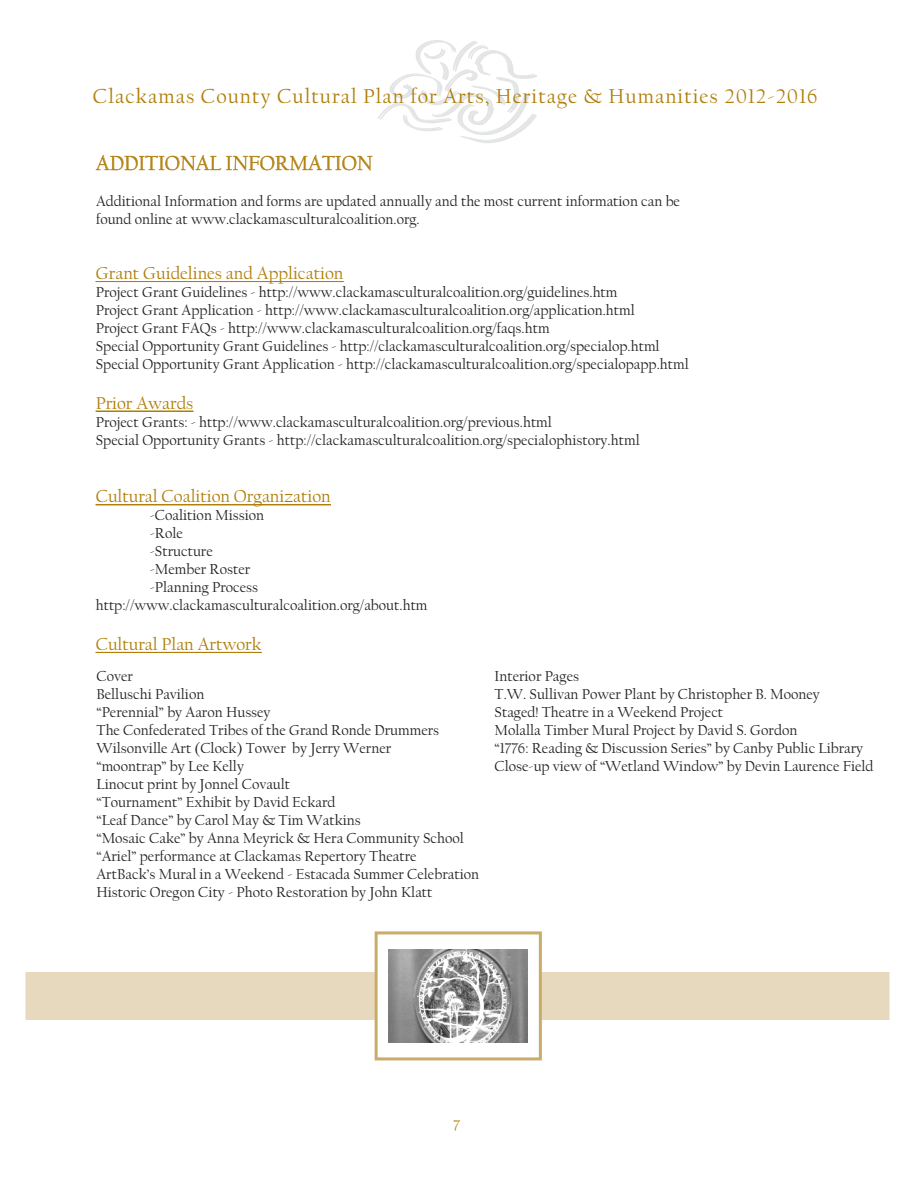
<style>
.page{position:relative;width:918px;height:1188px;background:#fff}
.page>*{position:absolute;margin:0;border:0;box-sizing:border-box;transform-origin:0 0}
.t1{font:21px "Californian FB";letter-spacing:.05em;color:#b07e09}
.t2{font:21px "Californian FB";color:#b07e09}
.t3{font:18px "Californian FB";color:#b07e09}
.t4{font:15px/18px "Californian FB";color:#231f20}
.t5{font:15px "Californian FB";color:#b07e09}
</style>
<div class="page">
<svg style="left:378px;top:40px;width:159px;height:103px"></svg>
<svg style="left:96px;top:155px;width:276px;height:16px"></svg>
<svg style="left:96px;top:281px;width:248px;height:1px"></svg>
<svg style="left:96px;top:411px;width:97px;height:1px"></svg>
<svg style="left:96px;top:504px;width:235px;height:1px"></svg>
<svg style="left:96px;top:652px;width:166px;height:1px"></svg>
<svg style="left:26px;top:931px;width:864px;height:129px"></svg>
<img style="left:388px;top:949px;width:140px;height:93px">
<h1 class="t1" style="left:93px;top:87px;width:726px">Clackamas County Cultural Plan for Arts, Heritage &amp; Humanities 2012-2016</h1>
<h1 class="t2" style="left:96px;top:154px;width:278px">ADDITIONAL INFORMATION</h1>
<p class="t4" style="left:96px;top:193px;width:586px">Additional Information and forms are updated annually and the most current information can be found online at www.clackamasculturalcoalition.org.</p>
<p class="t3" style="left:96px;top:266px;width:249px">Grant Guidelines and Application</p>
<p class="t4" style="left:96px;top:285px;width:595px">Project Grant Guidelines - http://www.clackamasculturalcoalition.org/guidelines.htm<br>Project Grant Application - http://www.clackamasculturalcoalition.org/application.html<br>Project Grant FAQs - http://www.clackamasculturalcoalition.org/faqs.htm<br>Special Opportunity Grant Guidelines - http://clackamasculturalcoalition.org/specialop.html Special Opportunity Grant Application - http://clackamasculturalcoalition.org/specialopapp.html</p>
<p class="t3" style="left:96px;top:395px;width:99px">Prior Awards</p>
<p class="t4" style="left:96px;top:414px;width:545px">Project Grants: - http://www.clackamasculturalcoalition.org/previous.html<br>Special Opportunity Grants - http://clackamasculturalcoalition.org/specialophistory.html</p>
<p class="t3" style="left:96px;top:489px;width:237px">Cultural Coalition Organization</p>
<p class="t4" style="left:150px;top:508px;width:116px">-Coalition Mission</p>
<p class="t4" style="left:150px;top:526px;width:35px">-Role</p>
<p class="t4" style="left:150px;top:544px;width:65px">-Structure</p>
<p class="t4" style="left:150px;top:562px;width:102px">-Member Roster</p>
<p class="t4" style="left:150px;top:580px;width:110px">-Planning Process</p>
<p class="t4" style="left:96px;top:598px;width:333px">http://www.clackamasculturalcoalition.org/about.htm</p>
<p class="t3" style="left:96px;top:637px;width:167px">Cultural Plan Artwork</p>
<p class="t4" style="left:96px;top:668px;width:384px">Cover<br>Belluschi Pavilion<br>“Perennial” by Aaron Hussey<br>The Confederated Tribes of the Grand Ronde Drummers Wilsonville Art (Clock) Tower by Jerry Werner<br>“moontrap” by Lee Kelly<br>Linocut print by Jonnel Covault<br>“Tournament” Exhibit by David Eckard<br>“Leaf Dance” by Carol May &amp; Tim Watkins<br>“Mosaic Cake” by Anna Meyrick &amp; Hera Community School “Ariel” performance at Clackamas Repertory Theatre ArtBack’s Mural in a Weekend - Estacada Summer Celebration Historic Oregon City - Photo Restoration by John Klatt</p>
<p class="t4" style="left:494px;top:668px;width:381px">Interior Pages<br>T.W. Sullivan Power Plant by Christopher B. Mooney<br>Staged! Theatre in a Weekend Project<br>Molalla Timber Mural Project by David S. Gordon<br>“1776: Reading &amp; Discussion Series” by Canby Public Library Close-up view of “Wetland Window” by Devin Laurence Field</p>
<p class="t5" style="left:454px;top:1119px;width:8px">7</p>
</div>
